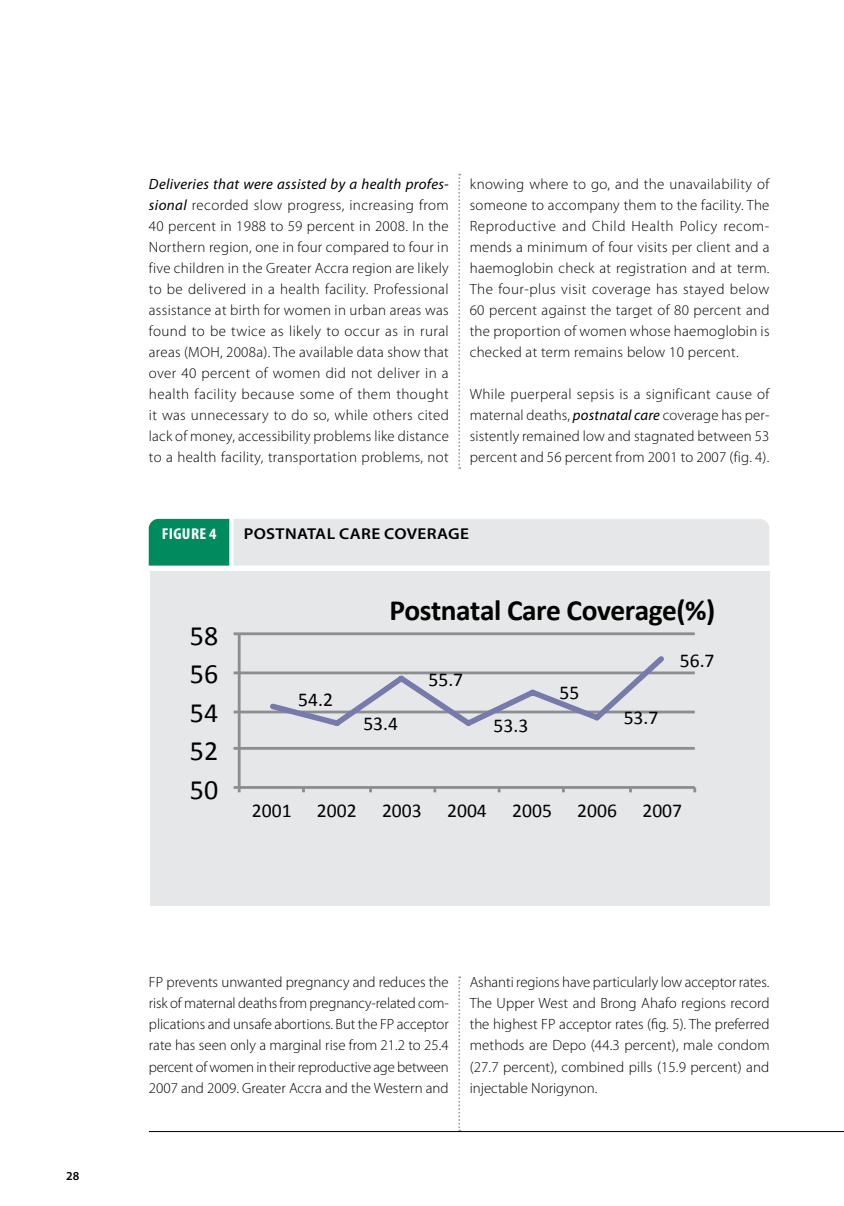
<style>
.page{position:relative;width:844px;height:1206px;background:#fff}
.page>*{position:absolute;margin:0;border:0;box-sizing:border-box;transform-origin:0 0}
.t1{font:700 29.4px "Calibri";letter-spacing:-.015em;color:#000}
.t2{font:28px "Calibri";color:#000}
.t3{font:19.6px "Calibri";color:#000}
.t4{font:600 15.75px "Myriad Pro";letter-spacing:.02em;color:#000;scale:1.1 1}
.t5{font:700 condensed 15.75px "Myriad Pro";letter-spacing:.02em;color:#fff;scale:1.1 1}
.t6{font:300 14.88px/21px "Myriad Pro";letter-spacing:.015em;color:#000;text-align:justify}
.t7{font:600 12.25px "Myriad Pro";color:#000}
.s1{font-weight:400;font-style:italic}
</style>
<div class="page">
<div style="left:150px;top:571px;width:619px;height:334px;background:#e6e7e8"></div>
<svg style="left:149px;top:519px;width:620px;height:46px;background:#cadbd7"></svg>
<svg style="left:458px;top:976px;width:2px;height:155px"></svg>
<svg style="left:458px;top:174px;width:2px;height:295px"></svg>
<div style="left:147px;top:544px;width:581px;height:332px;background:#e6e7e8"></div>
<hr style="left:239px;top:747px;width:455px;height:2px;background:#8b8d91">
<hr style="left:239px;top:710px;width:455px;height:3px;background:#8b8d91">
<hr style="left:239px;top:671px;width:455px;height:3px;background:#8b8d91">
<hr style="left:239px;top:632px;width:455px;height:3px;background:#8b8d91">
<hr style="left:238px;top:633px;width:2px;height:154px;background:#8b8d91">
<svg style="left:233px;top:710px;width:5px;height:3px"></svg>
<svg style="left:233px;top:671px;width:5px;height:3px"></svg>
<svg style="left:233px;top:632px;width:6px;height:3px"></svg>
<hr style="left:239px;top:786px;width:455px;height:2px;background:#8b8d91">
<svg style="left:233px;top:786px;width:7px;height:6px"></svg>
<svg style="left:302px;top:788px;width:3px;height:4px"></svg>
<svg style="left:369px;top:788px;width:3px;height:4px"></svg>
<svg style="left:433px;top:788px;width:3px;height:4px"></svg>
<svg style="left:497px;top:788px;width:3px;height:4px"></svg>
<svg style="left:693px;top:787px;width:3px;height:5px"></svg>
<svg style="left:266px;top:656px;width:403px;height:70px"></svg>
<hr style="left:149px;top:1131px;width:694px;height:1px;background:#000">
<p class="t7" style="left:66px;top:1168px;width:15px">28</p>
<p class="t6" style="left:149px;top:174px;width:301px"><span class="s1">Deliveries that were assisted by a health profes&shy;sional</span> recorded slow progress, increasing from 40 percent in 1988 to 59 percent in 2008. In the Northern region, one in four compared to four in five children in the Greater Accra region are likely to be delivered in a health facility. Professional assistance at birth for women in urban areas was found to be twice as likely to occur as in rural areas (MOH, 2008a). The available data show that over 40 percent of women did not deliver in a health facility because some of them thought it was unnecessary to do so, while others cited lack of money, accessibility problems like distance to a health facility, transportation problems, not</p>
<p class="t6" style="left:469px;top:174px;width:302px">knowing where to go, and the unavailability of someone to accompany them to the facility. The Reproductive and Child Health Policy recom&shy;mends a minimum of four visits per client and a haemoglobin check at registration and at term.<br>The four-plus visit coverage has stayed below 60 percent against the target of 80 percent and the proportion of women whose haemoglobin is checked at term remains below 10 percent.</p>
<p class="t6" style="left:469px;top:384px;width:302px">While puerperal sepsis is a significant cause of maternal deaths, <span class="s1">postnatal care</span> coverage has per&shy;sistently remained low and stagnated between 53 percent and 56 percent from 2001 to 2007 (fig. 4).</p>
<p class="t5" style="left:162px;top:524px;width:51px">FIGURE 4</p>
<p class="t4" style="left:244px;top:524px;width:206px">POSTNATAL CARE COVERAGE</p>
<h2 class="t2" style="left:190px;top:618px;width:30px">58</h2>
<h2 class="t2" style="left:190px;top:656px;width:30px">56</h2>
<h2 class="t2" style="left:190px;top:694px;width:30px">54</h2>
<h2 class="t2" style="left:190px;top:733px;width:30px">52</h2>
<h2 class="t2" style="left:190px;top:771px;width:30px">50</h2>
<h1 class="t1" style="left:389px;top:591px;width:327px">Postnatal Care Coverage(%)</h1>
<h3 class="t3" style="left:298px;top:687px;width:36px">54.2</h3>
<h3 class="t3" style="left:363px;top:711px;width:36px">53.4</h3>
<h3 class="t3" style="left:428px;top:667px;width:36px">55.7</h3>
<h3 class="t3" style="left:493px;top:713px;width:36px">53.3</h3>
<h3 class="t3" style="left:559px;top:680px;width:21px">55</h3>
<h3 class="t3" style="left:623px;top:705px;width:36px">53.7</h3>
<h3 class="t3" style="left:679px;top:647px;width:36px">56.7</h3>
<h3 class="t3" style="left:252px;top:798px;width:41px">2001</h3>
<h3 class="t3" style="left:317px;top:798px;width:41px">2002</h3>
<h3 class="t3" style="left:382px;top:798px;width:41px">2003</h3>
<h3 class="t3" style="left:447px;top:798px;width:41px">2004</h3>
<h3 class="t3" style="left:512px;top:798px;width:41px">2005</h3>
<h3 class="t3" style="left:577px;top:798px;width:41px">2006</h3>
<h3 class="t3" style="left:642px;top:798px;width:41px">2007</h3>
<p class="t6" style="left:149px;top:972px;width:301px">FP prevents unwanted pregnancy and reduces the risk of maternal deaths from pregnancy-related com&shy;plications and unsafe abortions. But the FP acceptor rate has seen only a marginal rise from 21.2 to 25.4 percent of women in their reproductive age between 2007 and 2009. Greater Accra and the Western and</p>
<p class="t6" style="left:469px;top:972px;width:301px">Ashanti regions have particularly low acceptor rates.<br>The Upper West and Brong Ahafo regions record the highest FP acceptor rates (fig. 5). The preferred methods are Depo (44.3 percent), male condom (27.7 percent), combined pills (15.9 percent) and injectable Norigynon.</p>
</div>
